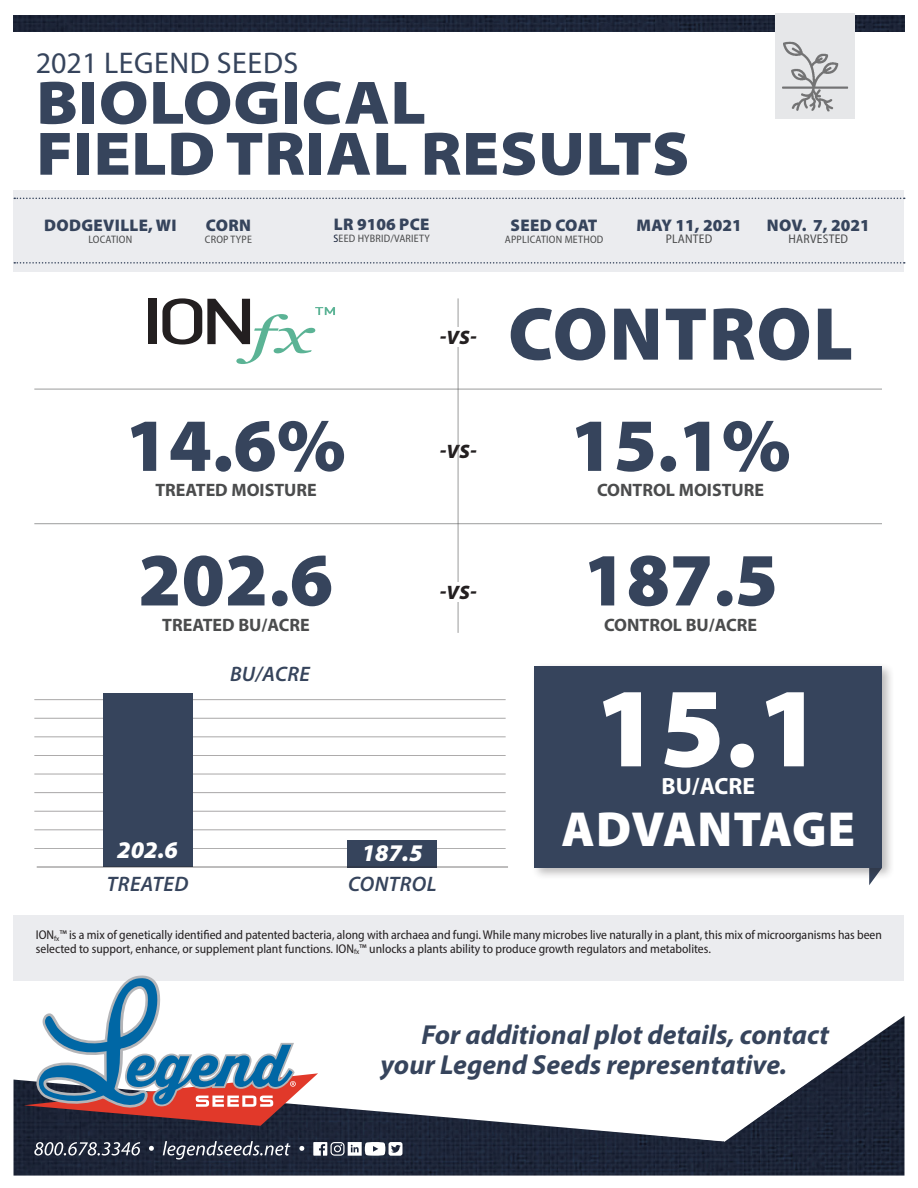
<style>
.page{position:relative;width:918px;height:1188px;background:#fff}
.page>*{position:absolute;margin:0;border:0;box-sizing:border-box;transform-origin:0 0}
.t1{font:900 114px "Myriad Pro";color:#fff}
.t2{font:900 75.6px "Myriad Pro";color:#36445c}
.t3{font:900 75.6px "Myriad Pro";letter-spacing:.02em;color:#36445c}
.t4{font:900 semi-expanded 61.8px "Myriad Pro";letter-spacing:.01em;color:#36445c}
.t5{font:900 49.5px "Myriad Pro";letter-spacing:.015em;color:#fff}
.t6{font:30px "Myriad Pro";letter-spacing:.02em;color:#36445c}
.t7{font:italic 700 27.6px "Myriad Pro";color:#36445c}
.t8{font:italic 900 24px "Myriad Pro";color:#fff}
.t9{font:700 23.55px "Myriad Hebrew";color:#fff}
.t10{font:italic 600 21px "Myriad Pro";letter-spacing:.02em;color:#36445c}
.t11{font:italic 900 19.5px "Myriad Pro";color:#231f20}
.t12{font:700 18px "Myriad Hebrew";color:#4b4c4d}
.t13{font:900 16.8px "Myriad Pro";letter-spacing:.02em;color:#36445c}
.t14{font:900 16.8px "Myriad Pro";color:#36445c}
.t15{font:semi-condensed 12.75px/13.5px "Myriad Pro";color:#231f20}
.t16{font:semi-condensed 12.6px "Myriad Pro";letter-spacing:.02em;color:#4b4c4d}
.t17{font:semi-condensed 10.8px "Myriad Pro";letter-spacing:.02em;color:#4b4c4d}
.s1{color:#111c34}
</style>
<div class="page">
<div style="left:14px;top:915px;width:890px;height:66px;background:#ebecef"></div>
<div style="left:14px;top:190px;width:890px;height:81px;background:#ebecef"></div>
<img style="left:14px;top:1145px;width:890px;height:31px">
<svg style="left:712px;top:1016px;width:193px;height:133px"></svg>
<svg style="left:13px;top:1065px;width:719px;height:80px"></svg>
<img style="left:14px;top:16px;width:890px;height:15px">
<div style="left:775px;top:14px;width:79px;height:105px;background:#e6e7e9"></div>
<img style="left:782px;top:41px;width:67px;height:71px">
<svg style="left:313px;top:1142px;width:89px;height:14px"></svg>
<svg style="left:34px;top:1141px;width:256px;height:19px;background:#49505f"></svg>
<svg style="left:299px;top:1146px;width:5px;height:5px"></svg>
<svg style="left:24px;top:976px;width:294px;height:150px"></svg>
<svg style="left:14px;top:198px;width:891px;height:1px"></svg>
<svg style="left:14px;top:262px;width:891px;height:2px"></svg>
<hr style="left:34px;top:389px;width:848px;height:1px;background:#4b4c4d">
<hr style="left:34px;top:523px;width:848px;height:1px;background:#4b4c4d">
<hr style="left:458px;top:298px;width:1px;height:335px;background:#4b4c4d">
<div style="left:437px;top:583px;width:42px;height:19px;background:#fff"></div>
<div style="left:437px;top:328px;width:42px;height:19px;background:#fff"></div>
<div style="left:149px;top:299px;width:8px;height:45px;background:#231f20"></div>
<svg style="left:162px;top:298px;width:173px;height:66px"></svg>
<svg style="left:869px;top:880px;width:4px;height:5px"></svg>
<div style="left:531px;top:663px;width:364px;height:217px;background:#231f20;opacity:.3"></div>
<div style="left:535px;top:666px;width:347px;height:202px;background:#36445c"></div>
<hr style="left:34px;top:848px;width:472px;height:1px;background:#231f20">
<hr style="left:34px;top:830px;width:472px;height:1px;background:#231f20">
<hr style="left:34px;top:811px;width:472px;height:1px;background:#231f20">
<hr style="left:34px;top:792px;width:472px;height:1px;background:#231f20">
<hr style="left:34px;top:774px;width:472px;height:1px;background:#231f20">
<hr style="left:34px;top:755px;width:472px;height:1px;background:#231f20">
<hr style="left:34px;top:737px;width:472px;height:1px;background:#231f20">
<hr style="left:34px;top:718px;width:472px;height:1px;background:#231f20">
<hr style="left:34px;top:699px;width:472px;height:1px;background:#231f20">
<div style="left:103px;top:693px;width:89px;height:174px;background:#36445c"></div>
<div style="left:348px;top:840px;width:89px;height:27px;background:#36445c"></div>
<hr style="left:37px;top:866px;width:471px;height:2px;background:#231f20">
<p class="t6" style="left:36px;top:44px;width:264px">2021 LEGEND SEEDS</p>
<p class="t4" style="left:36px;top:61px;width:391px">BIOLOGICAL</p>
<p class="t4" style="left:36px;top:112px;width:655px">FIELD TRIAL RESULTS</p>
<p class="t13" style="left:44px;top:214px;width:134px">DODGEVILLE, WI</p>
<p class="t17" style="left:88px;top:233px;width:45px">LOCATION</p>
<p class="t13" style="left:206px;top:214px;width:47px">CORN</p>
<p class="t17" style="left:205px;top:233px;width:49px">CROP TYPE</p>
<p class="t13" style="left:334px;top:213px;width:97px">LR 9106 PCE</p>
<p class="t17" style="left:334px;top:232px;width:98px"><span class="s1">S</span>EED HYBRID/VARIETY</p>
<p class="t13" style="left:511px;top:214px;width:88px">SEED COAT</p>
<p class="t17" style="left:505px;top:233px;width:100px">APPLICATION METHOD</p>
<p class="t14" style="left:637px;top:214px;width:107px">MAY 11, 2021</p>
<p class="t16" style="left:666px;top:231px;width:48px">PLANTED</p>
<p class="t13" style="left:767px;top:214px;width:104px">NOV. 7, 2021</p>
<p class="t16" style="left:788px;top:231px;width:61px">HARVESTED</p>
<p class="t2" style="left:125px;top:395px;width:222px">14.6%</p>
<p class="t11" style="left:440px;top:324px;width:38px">-VS-</p>
<p class="t11" style="left:440px;top:439px;width:38px">-VS-</p>
<p class="t3" style="left:508px;top:284px;width:346px">CONTROL</p>
<p class="t2" style="left:570px;top:395px;width:222px">15.1%</p>
<p class="t12" style="left:155px;top:480px;width:163px">TREATED MOISTURE</p>
<p class="t12" style="left:597px;top:480px;width:169px">CONTROL MOISTURE</p>
<p class="t2" style="left:138px;top:529px;width:196px">202.6</p>
<p class="t11" style="left:440px;top:579px;width:38px">-VS-</p>
<p class="t2" style="left:583px;top:529px;width:196px">187.5</p>
<p class="t12" style="left:162px;top:615px;width:149px">TREATED BU/ACRE</p>
<p class="t12" style="left:604px;top:615px;width:155px">CONTROL BU/ACRE</p>
<p class="t10" style="left:230px;top:661px;width:81px">BU/ACRE</p>
<p class="t8" style="left:117px;top:834px;width:62px">202.6</p>
<p class="t8" style="left:362px;top:837px;width:62px">187.5</p>
<p class="t10" style="left:107px;top:871px;width:83px">TREATED</p>
<p class="t10" style="left:348px;top:871px;width:90px">CONTROL</p>
<p class="t1" style="left:594px;top:652px;width:230px">15.1</p>
<p class="t9" style="left:662px;top:773px;width:95px">BU/ACRE</p>
<p class="t5" style="left:562px;top:796px;width:295px">ADVANTAGE</p>
<p class="t15" style="left:36px;top:928px;width:848px">ION<sub>fx</sub>™ is a mix of genetically identified and patented bacteria, along with archaea and fungi. While many microbes live naturally in a plant, this mix of microorganisms has been selected to support, enhance, or supplement plant functions. ION<sub>fx</sub>™ unlocks a plants ability to produce growth regulators and metabolites.</p>
<p class="t7" style="left:421px;top:1017px;width:409px">For additional plot details, contact</p>
<p class="t7" style="left:381px;top:1047px;width:408px">your Legend Seeds representative.</p>
</div>
